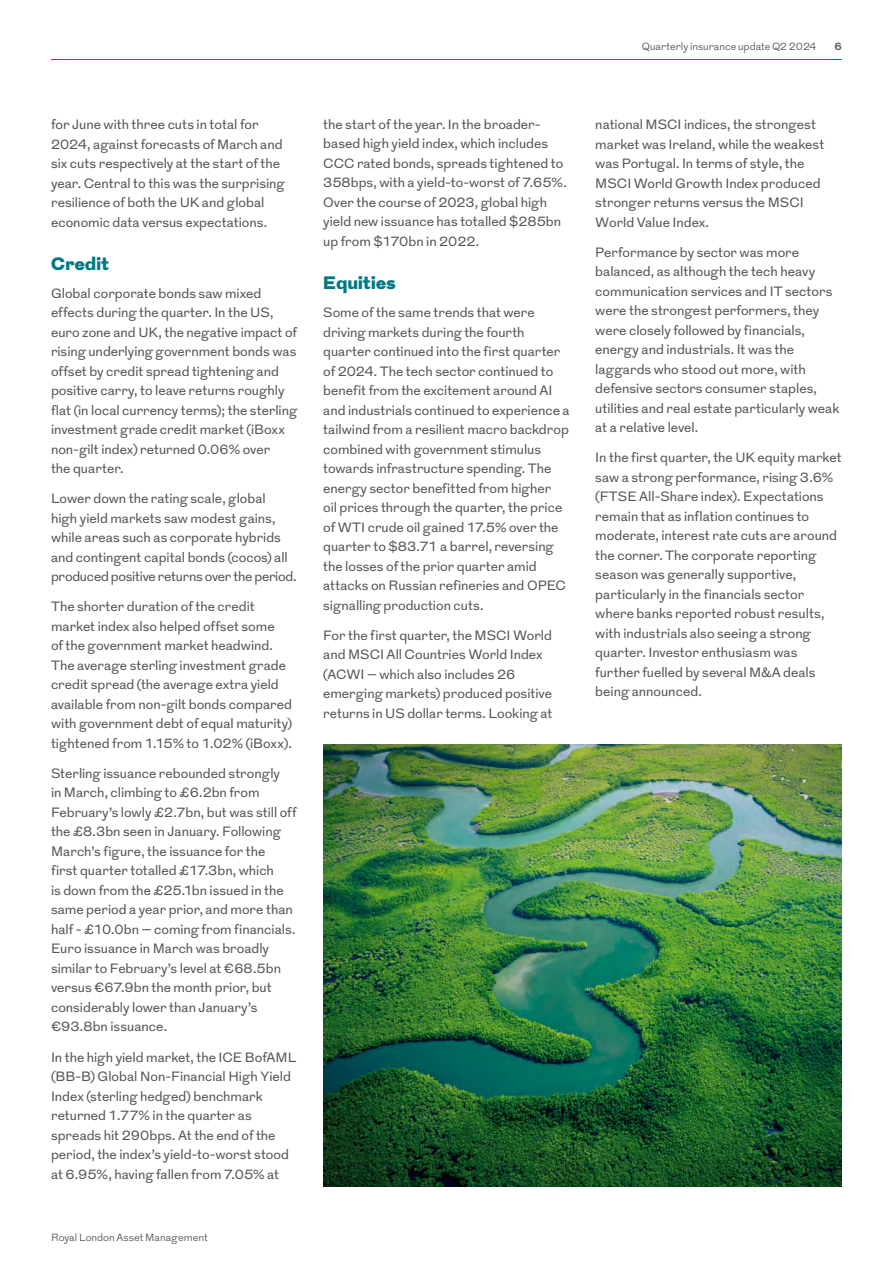
<style>
.page{position:relative;width:893px;height:1263px;background:#fff}
.page>*{position:absolute;margin:0;border:0;box-sizing:border-box;transform-origin:0 0}
.t1{font:900 18px "Grot";letter-spacing:.025em;color:#007a83}
.t2{font:13.5px/19.5px "Grot";color:#565655}
.t3{font:300 10.5px "Grot";color:#565655}
.t4{font:700 10.5px "Grot";color:#565655}
</style>
<div class="page">
<img style="left:323px;top:744px;width:519px;height:442px">
<hr style="left:51px;top:59px;width:791px;height:1px;background:#007a83">
<p class="t3" style="left:642px;top:40px;width:176px">Quarterly insurance update Q2 2024</p>
<p class="t4" style="left:834px;top:39px;width:9px">6</p>
<p class="t2" style="left:51px;top:115px;width:235px">for June with three cuts in total for 2024, against forecasts of March and six cuts respectively at the start of the year. Central to this was the surprising resilience of both the UK and global economic data versus expectations.</p>
<h1 class="t1" style="left:51px;top:250px;width:59px">Credit</h1>
<p class="t2" style="left:51px;top:284px;width:248px">Global corporate bonds saw mixed effects during the quarter. In the US, euro zone and UK, the negative impact of rising underlying government bonds was offset by credit spread tightening and positive carry, to leave returns roughly flat (in local currency terms); the sterling investment grade credit market (iBoxx non-gilt index) returned 0.06% over<br>the quarter.</p>
<p class="t2" style="left:51px;top:489px;width:247px">Lower down the rating scale, global<br>high yield markets saw modest gains, while areas such as corporate hybrids and contingent capital bonds (cocos) all produced positive returns over the period.</p>
<p class="t2" style="left:51px;top:597px;width:243px">The shorter duration of the credit market index also helped offset some<br>of the government market headwind.<br>The average sterling investment grade credit spread (the average extra yield available from non-gilt bonds compared with government debt of equal maturity) tightened from 1.15% to 1.02% (iBoxx).</p>
<p class="t2" style="left:51px;top:764px;width:247px">Sterling issuance rebounded strongly<br>in March, climbing to £6.2bn from February’s lowly £2.7bn, but was still off the £8.3bn seen in January. Following March’s figure, the issuance for the<br>first quarter totalled £17.3bn, which<br>is down from the £25.1bn issued in the same period a year prior, and more than half - £10.0bn – coming from financials.<br>Euro issuance in March was broadly similar to February’s level at €68.5bn versus €67.9bn the month prior, but considerably lower than January’s €93.8bn issuance.</p>
<p class="t2" style="left:51px;top:1048px;width:247px">In the high yield market, the ICE BofAML (BB-B) Global Non-Financial High Yield Index (sterling hedged) benchmark returned 1.77% in the quarter as spreads hit 290bps. At the end of the period, the index’s yield-to-worst stood at 6.95%, having fallen from 7.05% at</p>
<p class="t3" style="left:51px;top:1230px;width:158px">Royal London Asset Management</p>
<p class="t2" style="left:323px;top:115px;width:245px">the start of the year. In the broader&shy;based high yield index, which includes CCC rated bonds, spreads tightened to 358bps, with a yield-to-worst of 7.65%.<br>Over the course of 2023, global high yield new issuance has totalled $285bn up from $170bn in 2022.</p>
<h1 class="t1" style="left:323px;top:270px;width:74px">Equities</h1>
<p class="t2" style="left:323px;top:303px;width:248px">Some of the same trends that were driving markets during the fourth quarter continued into the first quarter of 2024. The tech sector continued to benefit from the excitement around AI and industrials continued to experience a tailwind from a resilient macro backdrop combined with government stimulus towards infrastructure spending. The energy sector benefitted from higher<br>oil prices through the quarter, the price of WTI crude oil gained 17.5% over the quarter to $83.71 a barrel, reversing the losses of the prior quarter amid attacks on Russian refineries and OPEC signalling production cuts.</p>
<p class="t2" style="left:323px;top:626px;width:231px">For the first quarter, the MSCI World and MSCI All Countries World Index (ACWI – which also includes 26 emerging markets) produced positive returns in US dollar terms. Looking at</p>
<p class="t2" style="left:595px;top:115px;width:231px">national MSCI indices, the strongest market was Ireland, while the weakest was Portugal. In terms of style, the<br>MSCI World Growth Index produced stronger returns versus the MSCI<br>World Value Index.</p>
<p class="t2" style="left:595px;top:243px;width:246px">Performance by sector was more balanced, as although the tech heavy communication services and IT sectors were the strongest performers, they were closely followed by financials, energy and industrials. It was the laggards who stood out more, with defensive sectors consumer staples, utilities and real estate particularly weak at a relative level.</p>
<p class="t2" style="left:595px;top:448px;width:248px">In the first quarter, the UK equity market saw a strong performance, rising 3.6% (FTSE All-Share index). Expectations remain that as inflation continues to moderate, interest rate cuts are around the corner. The corporate reporting season was generally supportive, particularly in the financials sector where banks reported robust results, with industrials also seeing a strong quarter. Investor enthusiasm was further fuelled by several M&amp;A deals being announced.</p>
</div>
